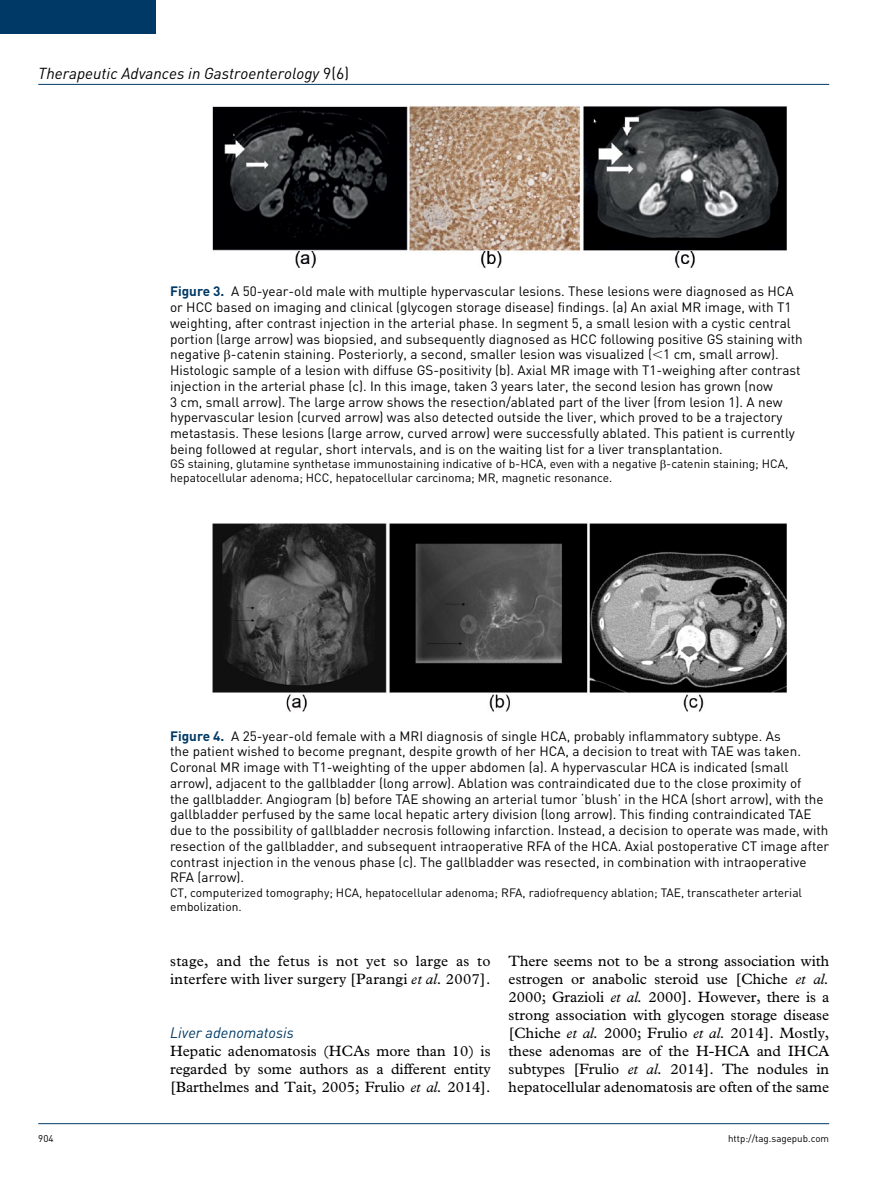
<style>
.page{position:relative;width:893px;height:1191px;background:#fff}
.page>*{position:absolute;margin:0;border:0;box-sizing:border-box;transform-origin:0 0}
.t1{font:italic 15.75px "DIN";color:#000}
.t2{font:15px/18px "Plantin Std";color:#000;text-align:justify}
.t3{font:15px/18px "Plantin Std";letter-spacing:.02em;color:#000}
.t4{font:italic 15px "DIN";color:#003965}
.t5{font:13.5px/15.8px "DIN";color:#000}
.t6{font:12px/14.2px "DIN";color:#000}
.t7{font:9.75px "DIN";color:#000}
.s1{font-style:normal}
.s2{font-weight:700;color:#003965}
.s3{font-style:italic}
</style>
<div class="page">
<hr style="left:38px;top:84px;width:791px;height:1px;background:#003965">
<hr style="left:38px;top:1123px;width:791px;height:1px;background:#003965">
<div style="left:0;top:0;width:155px;height:34px;background:#003965"></div>
<img style="left:212px;top:106px;width:575px;height:162px">
<img style="left:212px;top:523px;width:575px;height:189px">
<p class="t1" style="left:38px;top:63px;width:312px">Therapeutic Advances in Gastroenterology <span class="s1">9(6)</span></p>
<p class="t5" style="left:170px;top:283px;width:634px"><span class="s2">Figure 3.</span> A 50-year-old male with multiple hypervascular lesions. These lesions were diagnosed as HCA or HCC based on imaging and clinical (glycogen storage disease) findings. (a) An axial MR image, with T1 weighting, after contrast injection in the arterial phase. In segment 5, a small lesion with a cystic central portion (large arrow) was biopsied, and subsequently diagnosed as HCC following positive GS staining with negative -catenin staining. Posteriorly, a second, smaller lesion was visualized ( 1 cm, small arrow).<br>Histologic sample of a lesion with diffuse GS-positivity (b). Axial MR image with T1-weighing after contrast injection in the arterial phase (c). In this image, taken 3 years later, the second lesion has grown (now<br>3 cm, small arrow). The large arrow shows the resection/ablated part of the liver (from lesion 1). A new hypervascular lesion (curved arrow) was also detected outside the liver, which proved to be a trajectory metastasis. These lesions (large arrow, curved arrow) were successfully ablated. This patient is currently being followed at regular, short intervals, and is on the waiting list for a liver transplantation.</p>
<p class="t6" style="left:170px;top:456px;width:620px">GS staining, glutamine synthetase immunostaining indicative of b-HCA, even with a negative -catenin staining; HCA, hepatocellular adenoma; HCC, hepatocellular carcinoma; MR, magnetic resonance.</p>
<p class="t5" style="left:170px;top:727px;width:661px"><span class="s2">Figure 4.</span> A 25-year-old female with a MRI diagnosis of single HCA, probably inflammatory subtype. As<br>the patient wished to become pregnant, despite growth of her HCA, a decision to treat with TAE was taken.<br>Coronal MR image with T1-weighting of the upper abdomen (a). A hypervascular HCA is indicated (small arrow), adjacent to the gallbladder (long arrow). Ablation was contraindicated due to the close proximity of<br>the gallbladder. Angiogram (b) before TAE showing an arterial tumor ‘blush’ in the HCA (short arrow), with the gallbladder perfused by the same local hepatic artery division (long arrow). This finding contraindicated TAE due to the possibility of gallbladder necrosis following infarction. Instead, a decision to operate was made, with resection of the gallbladder, and subsequent intraoperative RFA of the HCA. Axial postoperative CT image after contrast injection in the venous phase (c). The gallbladder was resected, in combination with intraoperative RFA (arrow).</p>
<p class="t6" style="left:170px;top:885px;width:634px">CT, computerized tomography; HCA, hepatocellular adenoma; RFA, radiofrequency ablation; TAE, transcatheter arterial embolization.</p>
<p class="t3" style="left:170px;top:952px;width:322px">stage, and the fetus is not yet so large as to interfere with liver surgery [Parangi <span class="s3">et al.</span> 2007].</p>
<p class="t4" style="left:170px;top:1023px;width:125px">Liver adenomatosis</p>
<p class="t2" style="left:170px;top:1042px;width:322px">Hepatic adenomatosis (HCAs more than 10) is regarded by some authors as a different entity [Barthelmes and Tait, 2005; Frulio <span class="s3">et al.</span> 2014].</p>
<p class="t2" style="left:509px;top:952px;width:322px">There seems not to be a strong association with estrogen or anabolic steroid use [Chiche <span class="s3">et al.<br></span>2000; Grazioli <span class="s3">et al.</span> 2000]. However, there is a strong association with glycogen storage disease [Chiche <span class="s3">et al.</span> 2000; Frulio <span class="s3">et al.</span> 2014]. Mostly, these adenomas are of the H-HCA and IHCA subtypes [Frulio <span class="s3">et al.</span> 2014]. The nodules in hepatocellular adenomatosis are often of the same</p>
<p class="t7" style="left:38px;top:1132px;width:17px">904</p>
<p class="t7" style="left:728px;top:1132px;width:103px">http://tag.sagepub.com</p>
</div>
